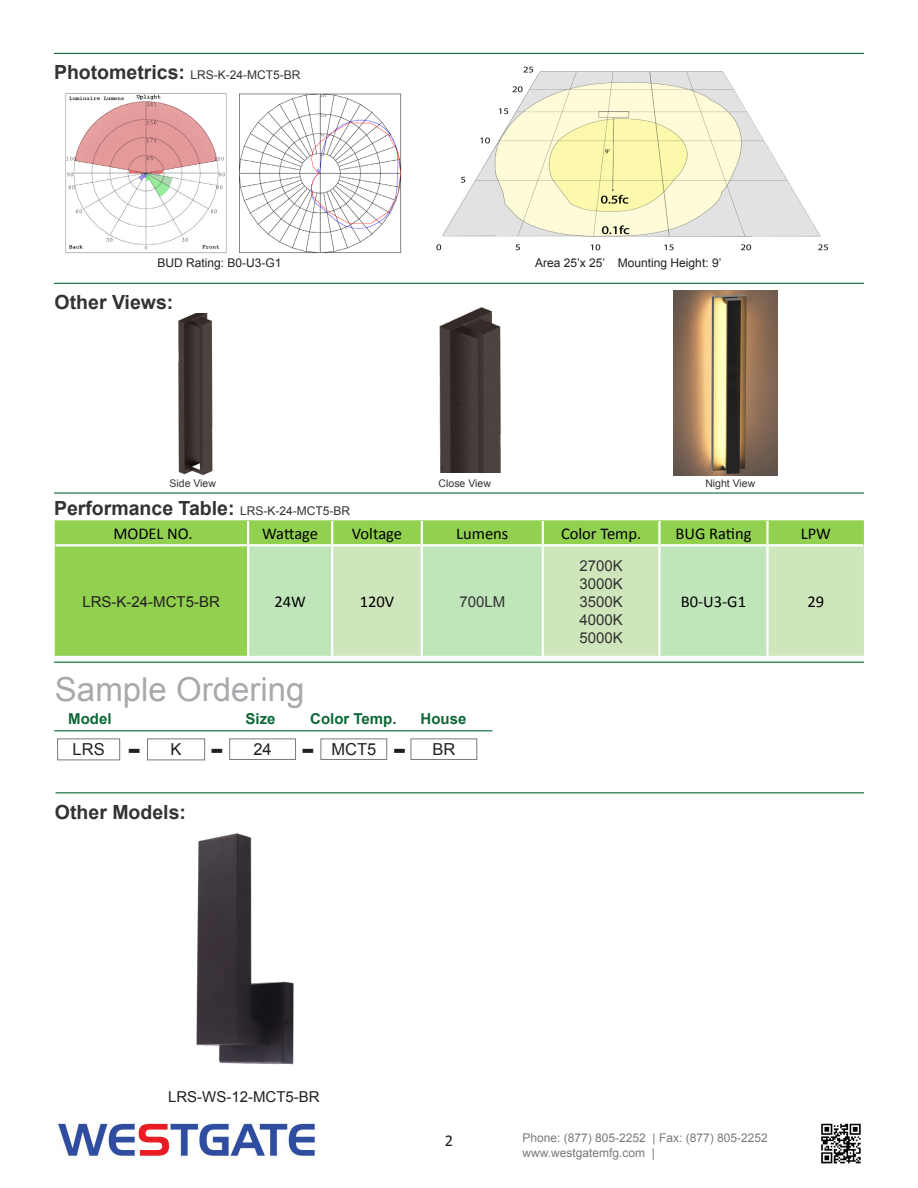
<style>
.page{position:relative;width:918px;height:1188px;background:#fff}
.page>*{position:absolute;margin:0;border:0;box-sizing:border-box;transform-origin:0 0}
.t1{font:33px "Arial";color:#a8a9ad}
.t2{font:700 28.5px "Verdana";color:#231f20}
.t3{font:700 19.5px "Arial";color:#333}
.t4{font:16.5px "Calibri";color:#000}
.t5{font:16.5px "Arial";color:#231f20}
.t6{font:16.5px "Calibri";color:#231f20}
.t7{font:15px "Arial";color:#231f20}
.t8{font:15px "Arial";color:#323332}
.t9{font:700 15px "Arial";color:#0d6736}
.t10{font:12px "Arial";color:#787a7d}
.t11{font:12px "Arial";color:#231f20}
.t12{font:12px "Arial";color:#333}
.t13{font:10.5px "Arial";color:#333}
.s1{font-weight:700;font-size:19.5px}
.s2{font-weight:400;font-size:12px}
</style>
<div class="page">
<hr style="left:54px;top:492px;width:810px;height:2px;background:#0d6736">
<hr style="left:54px;top:53px;width:810px;height:1px;background:#0d6736">
<hr style="left:54px;top:283px;width:810px;height:1px;background:#0d6736">
<div style="left:55px;top:520px;width:809px;height:136px;background:#92d050"></div>
<div style="left:249px;top:546px;width:82px;height:110px;background:#c0e5bb"></div>
<svg style="left:333px;top:545px;width:531px;height:111px;background:#c8e5bb"></svg>
<hr style="left:247px;top:521px;width:2px;height:23px;background:#fff">
<hr style="left:331px;top:521px;width:2px;height:23px;background:#fff">
<hr style="left:421px;top:521px;width:2px;height:23px;background:#fff">
<hr style="left:542px;top:521px;width:2px;height:23px;background:#fff">
<hr style="left:658px;top:521px;width:3px;height:23px;background:#fff">
<hr style="left:766px;top:521px;width:3px;height:23px;background:#fff">
<hr style="left:247px;top:546px;width:2px;height:110px;background:#fff">
<hr style="left:331px;top:546px;width:2px;height:110px;background:#fff">
<hr style="left:421px;top:546px;width:2px;height:110px;background:#fff">
<hr style="left:542px;top:546px;width:2px;height:110px;background:#fff">
<hr style="left:658px;top:546px;width:3px;height:110px;background:#fff">
<hr style="left:766px;top:546px;width:3px;height:110px;background:#fff">
<hr style="left:56px;top:544px;width:192px;height:2px;background:#fff">
<hr style="left:248px;top:544px;width:84px;height:2px;background:#fff">
<hr style="left:332px;top:544px;width:90px;height:2px;background:#fff">
<hr style="left:422px;top:544px;width:121px;height:2px;background:#fff">
<hr style="left:543px;top:544px;width:116px;height:2px;background:#fff">
<hr style="left:659px;top:544px;width:108px;height:2px;background:#fff">
<hr style="left:767px;top:544px;width:96px;height:2px;background:#fff">
<hr style="left:54px;top:662px;width:810px;height:1px;background:#0d6736">
<img style="left:65px;top:93px;width:162px;height:161px">
<img style="left:239px;top:93px;width:163px;height:160px">
<img style="left:436px;top:66px;width:392px;height:185px">
<img style="left:58px;top:1123px;width:257px;height:34px">
<img style="left:821px;top:1123px;width:40px;height:41px">
<hr style="left:56px;top:792px;width:808px;height:1px;background:#0d6736">
<div style="left:57px;top:739px;width:63px;height:21px;border:1px solid #787a7d"></div>
<div style="left:147px;top:739px;width:58px;height:21px;border:1px solid #787a7d"></div>
<div style="left:229px;top:739px;width:67px;height:21px;border:1px solid #787a7d"></div>
<hr style="left:54px;top:730px;width:438px;height:1px;background:#0d6736">
<div style="left:321px;top:739px;width:66px;height:21px;border:1px solid #787a7d"></div>
<div style="left:411px;top:739px;width:66px;height:21px;border:1px solid #787a7d"></div>
<img style="left:196px;top:833px;width:98px;height:232px">
<img style="left:439px;top:307px;width:62px;height:165px">
<img style="left:674px;top:291px;width:104px;height:184px">
<img style="left:178px;top:313px;width:35px;height:163px">
<p class="t12" style="left:54px;top:67px;width:248px"><span class="s1">Photometrics:</span> LRS-K-24-MCT5-BR</p>
<p class="t11" style="left:157px;top:255px;width:126px">BUD Rating: B0-U3-G1</p>
<p class="t11" style="left:535px;top:255px;width:188px">Area 25’x 25’ Mounting Height: 9’</p>
<p class="t3" style="left:55px;top:289px;width:120px">Other Views:</p>
<p class="t13" style="left:170px;top:477px;width:48px">Side View</p>
<p class="t13" style="left:439px;top:477px;width:54px">Close View</p>
<p class="t13" style="left:705px;top:477px;width:51px">Night View</p>
<p class="t3" style="left:54px;top:496px;width:298px">Performance Table: <span class="s2">LRS-K-24-MCT5-BR</span></p>
<p class="t4" style="left:113px;top:523px;width:81px">MODEL NO.</p>
<p class="t4" style="left:262px;top:523px;width:57px">Wattage</p>
<p class="t4" style="left:352px;top:523px;width:52px">Voltage</p>
<p class="t4" style="left:456px;top:523px;width:54px">Lumens</p>
<p class="t4" style="left:561px;top:523px;width:82px">Color Temp.</p>
<p class="t4" style="left:675px;top:523px;width:78px">BUG Rating</p>
<p class="t4" style="left:801px;top:523px;width:32px">LPW</p>
<p class="t7" style="left:82px;top:591px;width:139px">LRS-K-24-MCT5-BR</p>
<p class="t4" style="left:274px;top:592px;width:33px">24W</p>
<p class="t4" style="left:360px;top:592px;width:36px">120V</p>
<p class="t8" style="left:459px;top:591px;width:47px">700LM</p>
<p class="t1" style="left:55px;top:668px;width:251px">Sample Ordering</p>
<p class="t5" style="left:73px;top:739px;width:34px">LRS</p>
<p class="t5" style="left:171px;top:739px;width:13px">K</p>
<p class="t5" style="left:253px;top:739px;width:20px">24</p>
<p class="t9" style="left:68px;top:709px;width:45px">Model</p>
<p class="t9" style="left:246px;top:709px;width:32px">Size</p>
<p class="t2" style="left:127px;top:732px;width:15px">-</p>
<p class="t2" style="left:210px;top:732px;width:15px">-</p>
<p class="t2" style="left:301px;top:732px;width:15px">-</p>
<p class="t5" style="left:331px;top:739px;width:46px">MCT5</p>
<p class="t2" style="left:393px;top:732px;width:15px">-</p>
<p class="t5" style="left:432px;top:739px;width:24px">BR</p>
<p class="t9" style="left:310px;top:709px;width:88px">Color Temp.</p>
<p class="t9" style="left:421px;top:709px;width:47px">House</p>
<p class="t3" style="left:55px;top:800px;width:133px">Other Models:</p>
<p class="t8" style="left:579px;top:555px;width:45px">2700K</p>
<p class="t8" style="left:579px;top:573px;width:45px">3000K</p>
<p class="t8" style="left:579px;top:591px;width:45px">3500K</p>
<p class="t8" style="left:579px;top:609px;width:45px">4000K</p>
<p class="t8" style="left:579px;top:627px;width:45px">5000K</p>
<p class="t4" style="left:681px;top:592px;width:67px">B0-U3-G1</p>
<p class="t4" style="left:808px;top:592px;width:18px">29</p>
<p class="t7" style="left:168px;top:1087px;width:153px">LRS-WS-12-MCT5-BR</p>
<p class="t6" style="left:445px;top:1131px;width:10px">2</p>
<p class="t10" style="left:522px;top:1130px;width:247px">Phone: (877) 805-2252 | Fax: (877) 805-2252</p>
<p class="t10" style="left:522px;top:1145px;width:134px">www.westgatemfg.com |</p>
</div>
